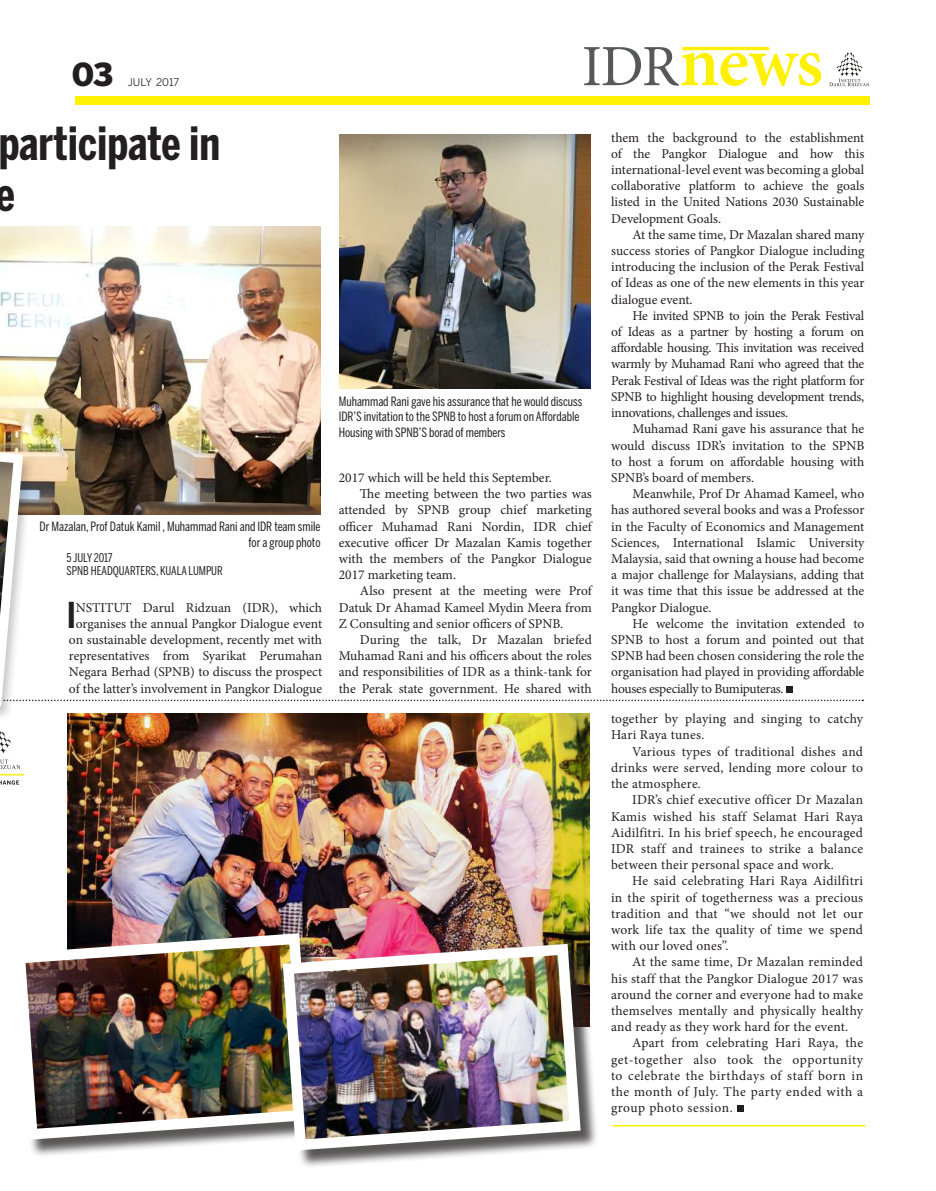
<style>
.page{position:relative;width:936px;height:1191px;background:#fff}
.page>*{position:absolute;margin:0;border:0;box-sizing:border-box;transform-origin:0 0}
.t1{font:600 71.55px "Minion Pro";color:#fff101}
.t2{font:700 46.5px/51px "Benton Sans Comp";color:#231f20}
.t3{font:700 35.4px "Benton Sans Comp";color:#231f20}
.t4{font:900 31.5px "Benton Sans";color:#231f20}
.t5{font:13.5px/16.2px "Minion Pro";color:#231f20;text-align:justify}
.t6{font:12.75px/15.3px "Benton Sans Comp";color:#231f20}
.t7{font:12px/13.5px "Benton Sans Comp";color:#231f20}
.t8{font:10.5px "Benton Sans";letter-spacing:-.005em;color:#231f20}
.s1{font-weight:400;font-size:58.5px;color:#57585a}
</style>
<div class="page">
<div style="left:75px;top:96px;width:795px;height:9px;background:#fff101"></div>
<svg style="left:829px;top:52px;width:40px;height:34px"></svg>
<svg style="left:682px;top:47px;width:87px;height:3px"></svg>
<img style="left:340px;top:135px;width:250px;height:253px">
<img style="left:0;top:226px;width:320px;height:197px">
<img style="left:67px;top:713px;width:522px;height:233px">
<div style="left:17px;top:936px;width:313px;height:222px;background:#231f20;opacity:.75"></div>
<img style="left:17px;top:927px;width:301px;height:218px">
<div style="left:285px;top:946px;width:314px;height:222px;background:#231f20;opacity:.75"></div>
<img style="left:277px;top:938px;width:309px;height:218px">
<svg style="left:0;top:731px;width:11px;height:22px"></svg>
<svg style="left:0;top:759px;width:24px;height:25px"></svg>
<div style="left:736px;top:1105px;width:7px;height:7px;background:#231f20"></div>
<div style="left:0;top:428px;width:35px;height:293px;background:#231f20;opacity:.25"></div>
<svg style="left:0;top:423px;width:863px;height:288px"></svg>
<hr style="left:612px;top:1125px;width:253px;height:1px;background:#fff101">
<h3 class="t4" style="left:72px;top:56px;width:43px">03</h3>
<p class="t8" style="left:128px;top:76px;width:53px">JULY 2017</p>
<h1 class="t1" style="left:582px;top:13px;width:243px"><span class="s1">IDR</span>news</h1>
<h2 class="t2" style="left:-5px;top:117px;width:226px">participate in e</h2>
<p class="t5" style="left:611px;top:129px;width:255px">them the background to the establishment of the Pangkor Dialogue and how this international-level event was becoming a global collaborative platform to achieve the goals listed in the United Nations 2030 Sustainable Development Goals.</p>
<p class="t5" style="left:611px;top:226px;width:255px;text-indent:21px">At the same time, Dr Mazalan shared many success stories of Pangkor Dialogue including introducing the inclusion of the Perak Festival of Ideas as one of the new elements in this year dialogue event.</p>
<p class="t5" style="left:611px;top:307px;width:255px;text-indent:21px">He invited SPNB to join the Perak Festival of Ideas as a partner by hosting a forum on affordable housing. This invitation was received warmly by Muhamad Rani who agreed that the Perak Festival of Ideas was the right platform for SPNB to highlight housing development trends, innovations, challenges and issues.</p>
<p class="t5" style="left:611px;top:421px;width:255px;text-indent:21px">Muhamad Rani gave his assurance that he would discuss IDR’s invitation to the SPNB to host a forum on affordable housing with SPNB’s board of members.</p>
<p class="t5" style="left:611px;top:486px;width:255px;text-indent:21px">Meanwhile, Prof Dr Ahamad Kameel, who has authored several books and was a Professor in the Faculty of Economics and Management Sciences, International Islamic University Malaysia, said that owning a house had become a major challenge for Malaysians, adding that it was time that this issue be addressed at the Pangkor Dialogue.</p>
<p class="t5" style="left:611px;top:615px;width:255px;text-indent:21px">He welcome the invitation extended to SPNB to host a forum and pointed out that SPNB had been chosen considering the role the organisation had played in providing affordable houses especially to Bumiputeras.</p>
<p class="t5" style="left:611px;top:711px;width:253px">together by playing and singing to catchy<br>Hari Raya tunes.</p>
<p class="t5" style="left:611px;top:743px;width:253px;text-indent:21px">Various types of traditional dishes and drinks were served, lending more colour to the atmosphere.</p>
<p class="t5" style="left:611px;top:792px;width:253px;text-indent:21px">IDR’s chief executive officer Dr Mazalan Kamis wished his staff Selamat Hari Raya Aidilfitri. In his brief speech, he encouraged IDR staff and trainees to strike a balance between their personal space and work.</p>
<p class="t5" style="left:611px;top:873px;width:253px;text-indent:21px">He said celebrating Hari Raya Aidilfitri in the spirit of togetherness was a precious tradition and that “we should not let our work life tax the quality of time we spend with our loved ones”.</p>
<p class="t5" style="left:611px;top:954px;width:253px;text-indent:21px">At the same time, Dr Mazalan reminded his staff that the Pangkor Dialogue 2017 was around the corner and everyone had to make themselves mentally and physically healthy and ready as they work hard for the event.</p>
<p class="t5" style="left:611px;top:1035px;width:253px;text-indent:21px">Apart from celebrating Hari Raya, the get-together also took the opportunity to celebrate the birthdays of staff born in the month of July. The party ended with a group photo session.</p>
<p class="t6" style="left:339px;top:394px;width:245px">Muhammad Rani gave his assurance that he would discuss<br>IDR’S invitation to the SPNB to host a forum on Affordable<br>Housing with SPNB’S borad of members</p>
<p class="t5" style="left:339px;top:469px;width:215px">2017 which will be held this September.</p>
<p class="t5" style="left:360px;top:486px;width:233px">The meeting between the two parties was</p>
<p class="t5" style="left:339px;top:502px;width:254px">attended by SPNB group chief marketing</p>
<p class="t5" style="left:339px;top:518px;width:254px">officer Muhamad Rani Nordin, IDR chief</p>
<p class="t5" style="left:339px;top:534px;width:254px">executive officer Dr Mazalan Kamis together</p>
<p class="t5" style="left:339px;top:550px;width:254px">with the members of the Pangkor Dialogue</p>
<p class="t5" style="left:339px;top:567px;width:119px">2017 marketing team.</p>
<p class="t5" style="left:360px;top:583px;width:233px">Also present at the meeting were Prof</p>
<p class="t5" style="left:339px;top:599px;width:255px">Datuk Dr Ahamad Kameel Mydin Meera from</p>
<p class="t5" style="left:339px;top:615px;width:226px">Z Consulting and senior officers of SPNB.</p>
<p class="t5" style="left:360px;top:631px;width:233px">During the talk, Dr Mazalan briefed</p>
<p class="t5" style="left:339px;top:648px;width:254px">Muhamad Rani and his officers about the roles</p>
<p class="t5" style="left:339px;top:664px;width:254px">and responsibilities of IDR as a think-tank for</p>
<p class="t5" style="left:339px;top:680px;width:254px">the Perak state government. He shared with</p>
<p class="t6" style="left:40px;top:519px;width:282px;text-align:right">Dr Mazalan, Prof Datuk Kamil , Muhammad Rani and IDR team smile for a group photo</p>
<p class="t7" style="left:66px;top:550px;width:158px">5 JULY 2017<br>SPNB HEADQUARTERS, KUALA LUMPUR</p>
<h3 class="t3" style="left:67px;top:594px;width:10px">I</h3>
<p class="t5" style="left:69px;top:599px;width:255px;text-align:center">NSTITUT Darul Ridzuan (IDR), which organises the annual Pangkor Dialogue event on sustainable development, recently met with representatives from Syarikat Perumahan Negara Berhad (SPNB) to discuss the prospect of the latter’s involvement in Pangkor Dialogue</p>
</div>
